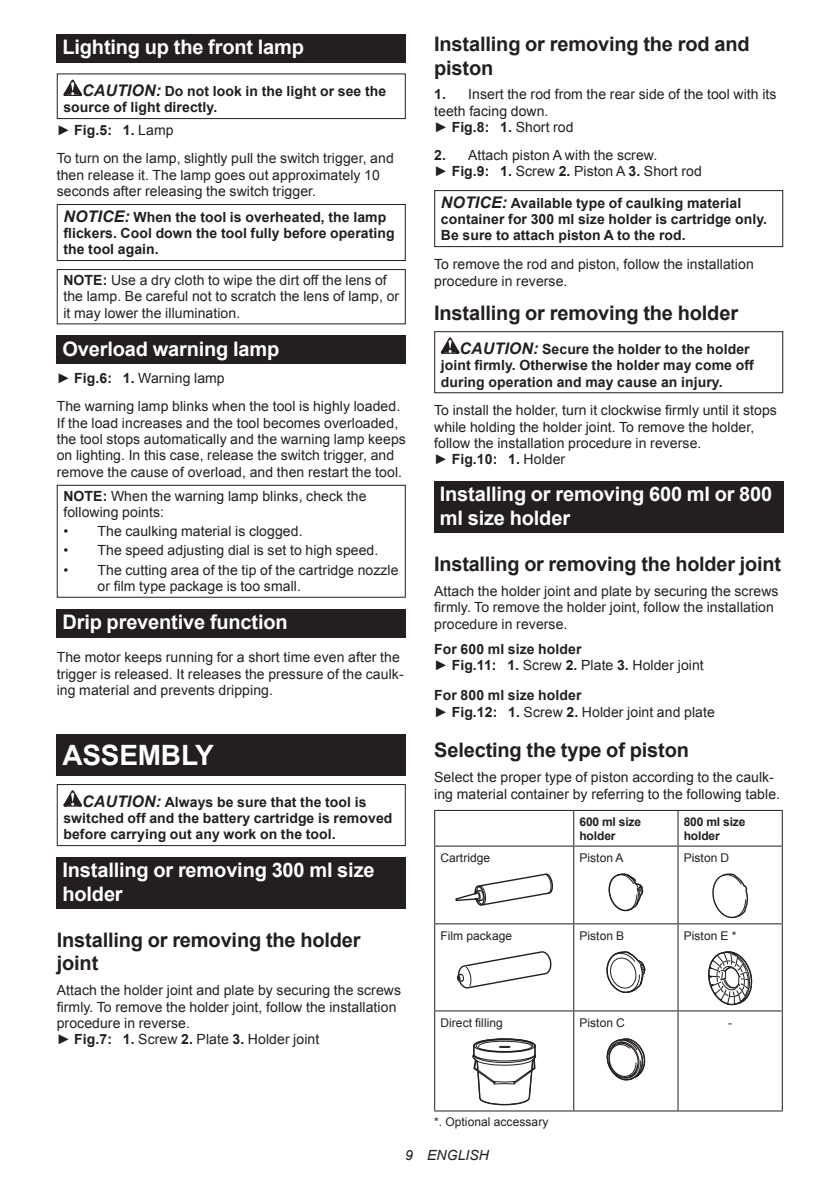
<style>
.page{position:relative;width:840px;height:1191px;background:#fff}
.page>*{position:absolute;margin:0;border:0;box-sizing:border-box;transform-origin:0 0}
.t1{font:700 28px "Arial";letter-spacing:-.01em;color:#fff}
.t2{font:700 20px/23.4px "Arial";letter-spacing:-.01em;color:#231f20}
.t3{font:700 20px/23.4px "Arial";letter-spacing:-.01em;color:#fff}
.t4{font:14px/16.4px "Arial";letter-spacing:.005em;color:#231f20}
.t5{font:700 14px/16.4px "Arial";letter-spacing:.005em;color:#231f20}
.t6{font:italic 14px "Arial";letter-spacing:.005em;color:#231f20}
.t7{font:12px "Arial";letter-spacing:.005em;color:#231f20}
.t8{font:700 12px/14px "Arial";letter-spacing:-.01em;color:#231f20}
.s1{font-style:italic;font-size:16px}
.s2{font-weight:700}
.s3{font-weight:400}
</style>
<div class="page">
<div style="left:57px;top:34px;width:348px;height:29px;background:#231f20"></div>
<svg style="left:63px;top:80px;width:19px;height:16px"></svg>
<div style="left:57px;top:73px;width:348px;height:46px;border:1px solid #231f20"></div>
<div style="left:57px;top:204px;width:348px;height:57px;border:1px solid #231f20"></div>
<div style="left:57px;top:269px;width:348px;height:55px;border:1px solid #231f20"></div>
<div style="left:57px;top:336px;width:348px;height:28px;background:#231f20"></div>
<div style="left:57px;top:485px;width:348px;height:113px;border:1px solid #231f20"></div>
<div style="left:57px;top:609px;width:348px;height:28px;background:#231f20"></div>
<div style="left:57px;top:735px;width:348px;height:41px;background:#231f20"></div>
<svg style="left:63px;top:790px;width:19px;height:16px"></svg>
<div style="left:57px;top:784px;width:348px;height:62px;border:1px solid #231f20"></div>
<div style="left:57px;top:857px;width:348px;height:52px;background:#231f20"></div>
<div style="left:434px;top:190px;width:348px;height:57px;border:1px solid #231f20"></div>
<svg style="left:440px;top:337px;width:19px;height:17px"></svg>
<div style="left:434px;top:331px;width:348px;height:62px;border:1px solid #231f20"></div>
<div style="left:434px;top:481px;width:348px;height:52px;background:#231f20"></div>
<hr style="left:434px;top:810px;width:139px;height:1px;background:#231f20">
<hr style="left:434px;top:811px;width:1px;height:34px;background:#231f20">
<hr style="left:573px;top:810px;width:104px;height:1px;background:#231f20">
<hr style="left:573px;top:811px;width:1px;height:34px;background:#231f20">
<hr style="left:677px;top:810px;width:105px;height:1px;background:#231f20">
<hr style="left:677px;top:811px;width:1px;height:34px;background:#231f20">
<hr style="left:781px;top:811px;width:1px;height:34px;background:#231f20">
<hr style="left:434px;top:845px;width:139px;height:1px;background:#231f20">
<hr style="left:434px;top:846px;width:1px;height:77px;background:#231f20">
<hr style="left:573px;top:845px;width:104px;height:1px;background:#231f20">
<hr style="left:573px;top:846px;width:1px;height:77px;background:#231f20">
<hr style="left:677px;top:845px;width:105px;height:1px;background:#231f20">
<hr style="left:677px;top:846px;width:1px;height:77px;background:#231f20">
<hr style="left:781px;top:846px;width:1px;height:77px;background:#231f20">
<hr style="left:434px;top:923px;width:139px;height:1px;background:#231f20">
<hr style="left:434px;top:924px;width:1px;height:86px;background:#231f20">
<hr style="left:573px;top:923px;width:104px;height:1px;background:#231f20">
<hr style="left:573px;top:924px;width:1px;height:86px;background:#231f20">
<hr style="left:677px;top:923px;width:105px;height:1px;background:#231f20">
<hr style="left:677px;top:924px;width:1px;height:86px;background:#231f20">
<hr style="left:781px;top:924px;width:1px;height:86px;background:#231f20">
<hr style="left:434px;top:1010px;width:139px;height:1px;background:#231f20">
<hr style="left:434px;top:1011px;width:1px;height:99px;background:#231f20">
<hr style="left:573px;top:1010px;width:104px;height:1px;background:#231f20">
<hr style="left:573px;top:1011px;width:1px;height:99px;background:#231f20">
<hr style="left:677px;top:1010px;width:105px;height:1px;background:#231f20">
<hr style="left:677px;top:1011px;width:1px;height:99px;background:#231f20">
<hr style="left:781px;top:1011px;width:1px;height:99px;background:#231f20">
<hr style="left:434px;top:1110px;width:139px;height:1px;background:#231f20">
<hr style="left:573px;top:1110px;width:104px;height:1px;background:#231f20">
<hr style="left:677px;top:1110px;width:105px;height:1px;background:#231f20">
<svg style="left:455px;top:873px;width:97px;height:32px"></svg>
<svg style="left:608px;top:873px;width:34px;height:38px"></svg>
<svg style="left:712px;top:873px;width:35px;height:45px"></svg>
<svg style="left:457px;top:951px;width:94px;height:37px"></svg>
<svg style="left:606px;top:951px;width:39px;height:42px"></svg>
<svg style="left:708px;top:951px;width:43px;height:54px"></svg>
<svg style="left:472px;top:1038px;width:64px;height:67px"></svg>
<svg style="left:606px;top:1038px;width:38px;height:42px"></svg>
<h2 class="t3" style="left:62px;top:36px;width:243px">Lighting up the front lamp</h2>
<p class="t5" style="left:63px;top:83px;width:324px;text-indent:19px"><span class="s1">CAUTION:</span> Do not look in the light or see the source of light directly.</p>
<p class="t4" style="left:57px;top:117px;width:338px;line-height:27.8px">► <span class="s2">Fig.5: 1.</span> Lamp<br>To turn on the lamp, slightly pull the switch trigger, and</p>
<p class="t4" style="left:57px;top:167px;width:324px">then release it. The lamp goes out approximately 10 seconds after releasing the switch trigger.</p>
<p class="t5" style="left:63px;top:209px;width:332px"><span class="s1">NOTICE:</span> When the tool is overheated, the lamp flickers. Cool down the tool fully before operating the tool again.</p>
<p class="t4" style="left:63px;top:272px;width:337px"><span class="s2">NOTE:</span> Use a dry cloth to wipe the dirt off the lens of the lamp. Be careful not to scratch the lens of lamp, or it may lower the illumination.</p>
<h2 class="t3" style="left:62px;top:337px;width:218px">Overload warning lamp</h2>
<p class="t4" style="left:57px;top:365px;width:345px;line-height:27.8px">► <span class="s2">Fig.6: 1.</span> Warning lamp<br>The warning lamp blinks when the tool is highly loaded.</p>
<p class="t4" style="left:57px;top:414px;width:350px">If the load increases and the tool becomes overloaded, the tool stops automatically and the warning lamp keeps on lighting. In this case, release the switch trigger, and remove the cause of overload, and then restart the tool.</p>
<p class="t4" style="left:63px;top:487px;width:304px"><span class="s2">NOTE:</span> When the warning lamp blinks, check the following points:</p>
<p class="t4" style="left:63px;top:523px;width:240px">• The caulking material is clogged.</p>
<p class="t4" style="left:63px;top:542px;width:316px">• The speed adjusting dial is set to high speed.</p>
<p class="t4" style="left:97px;top:561px;width:302px;text-indent:-34px">• The cutting area of the tip of the cartridge nozzle or film type package is too small.</p>
<h2 class="t3" style="left:62px;top:611px;width:227px">Drip preventive function</h2>
<p class="t4" style="left:57px;top:649px;width:348px">The motor keeps running for a short time even after the trigger is released. It releases the pressure of the caulk&shy;ing material and prevents dripping.</p>
<h1 class="t1" style="left:62px;top:736px;width:153px">ASSEMBLY</h1>
<p class="t5" style="left:63px;top:794px;width:330px;text-indent:19px"><span class="s1">CAUTION:</span> Always be sure that the tool is switched off and the battery cartridge is removed before carrying out any work on the tool.</p>
<h2 class="t3" style="left:62px;top:859px;width:313px">Installing or removing 300 ml size holder</h2>
<h2 class="t2" style="left:57px;top:928px;width:305px">Installing or removing the holder joint</h2>
<p class="t4" style="left:57px;top:982px;width:346px">Attach the holder joint and plate by securing the screws firmly. To remove the holder joint, follow the installation procedure in reverse.<br>► <span class="s2">Fig.7: 1.</span> Screw <span class="s2">2.</span> Plate <span class="s2">3.</span> Holder joint</p>
<h2 class="t2" style="left:434px;top:33px;width:317px">Installing or removing the rod and piston</h2>
<p class="t4" style="left:434px;top:86px;width:344px"><span class="s2">1.</span> Insert the rod from the rear side of the tool with its teeth facing down.<br>► <span class="s2">Fig.8: 1.</span> Short rod</p>
<p class="t4" style="left:434px;top:147px;width:269px"><span class="s2">2.</span> Attach piston A with the screw.<br>► <span class="s2">Fig.9: 1.</span> Screw <span class="s2">2.</span> Piston A <span class="s2">3.</span> Short rod</p>
<p class="t5" style="left:440px;top:195px;width:327px"><span class="s1">NOTICE:</span> Available type of caulking material container for 300 ml size holder is cartridge only.<br>Be sure to attach piston A to the rod.</p>
<p class="t4" style="left:434px;top:256px;width:321px">To remove the rod and piston, follow the installation procedure in reverse.</p>
<h2 class="t2" style="left:434px;top:302px;width:305px">Installing or removing the holder</h2>
<p class="t5" style="left:440px;top:341px;width:314px;text-indent:19px"><span class="s1">CAUTION:</span> Secure the holder to the holder joint firmly. Otherwise the holder may come off during operation and may cause an injury.</p>
<p class="t4" style="left:434px;top:402px;width:344px">To install the holder, turn it clockwise firmly until it stops while holding the holder joint. To remove the holder, follow the installation procedure in reverse.<br>► <span class="s2">Fig.10: 1.</span> Holder</p>
<h2 class="t3" style="left:439px;top:483px;width:334px">Installing or removing 600 ml or 800 ml size holder</h2>
<h2 class="t2" style="left:434px;top:553px;width:348px">Installing or removing the holder joint</h2>
<p class="t4" style="left:434px;top:583px;width:346px">Attach the holder joint and plate by securing the screws firmly. To remove the holder joint, follow the installation procedure in reverse.</p>
<p class="t5" style="left:434px;top:641px;width:271px">For 600 ml size holder<br><span class="s3">►</span> Fig.11: 1. <span class="s3">Screw</span> 2. <span class="s3">Plate</span> 3. <span class="s3">Holder joint</span></p>
<p class="t5" style="left:434px;top:688px;width:282px">For 800 ml size holder<br><span class="s3">►</span> Fig.12: 1. <span class="s3">Screw</span> 2. <span class="s3">Holder joint and plate</span></p>
<h2 class="t2" style="left:434px;top:739px;width:256px">Selecting the type of piston</h2>
<p class="t4" style="left:434px;top:769px;width:347px">Select the proper type of piston according to the caulk&shy;ing material container by referring to the following table.</p>
<p class="t8" style="left:579px;top:815px;width:63px">600 ml size holder</p>
<p class="t8" style="left:683px;top:815px;width:63px">800 ml size holder</p>
<p class="t7" style="left:440px;top:850px;width:51px">Cartridge</p>
<p class="t7" style="left:579px;top:850px;width:46px">Piston A</p>
<p class="t7" style="left:683px;top:850px;width:47px">Piston D</p>
<p class="t7" style="left:440px;top:927px;width:73px">Film package</p>
<p class="t7" style="left:579px;top:927px;width:46px">Piston B</p>
<p class="t7" style="left:683px;top:927px;width:54px">Piston E *</p>
<p class="t7" style="left:440px;top:1014px;width:64px">Direct filling</p>
<p class="t7" style="left:579px;top:1014px;width:47px">Piston C</p>
<p class="t7" style="left:727px;top:1014px;width:5px">-</p>
<p class="t7" style="left:434px;top:1113px;width:116px">*. Optional accessary</p>
<p class="t6" style="left:405px;top:1146px;width:85px">9 ENGLISH</p>
</div>
